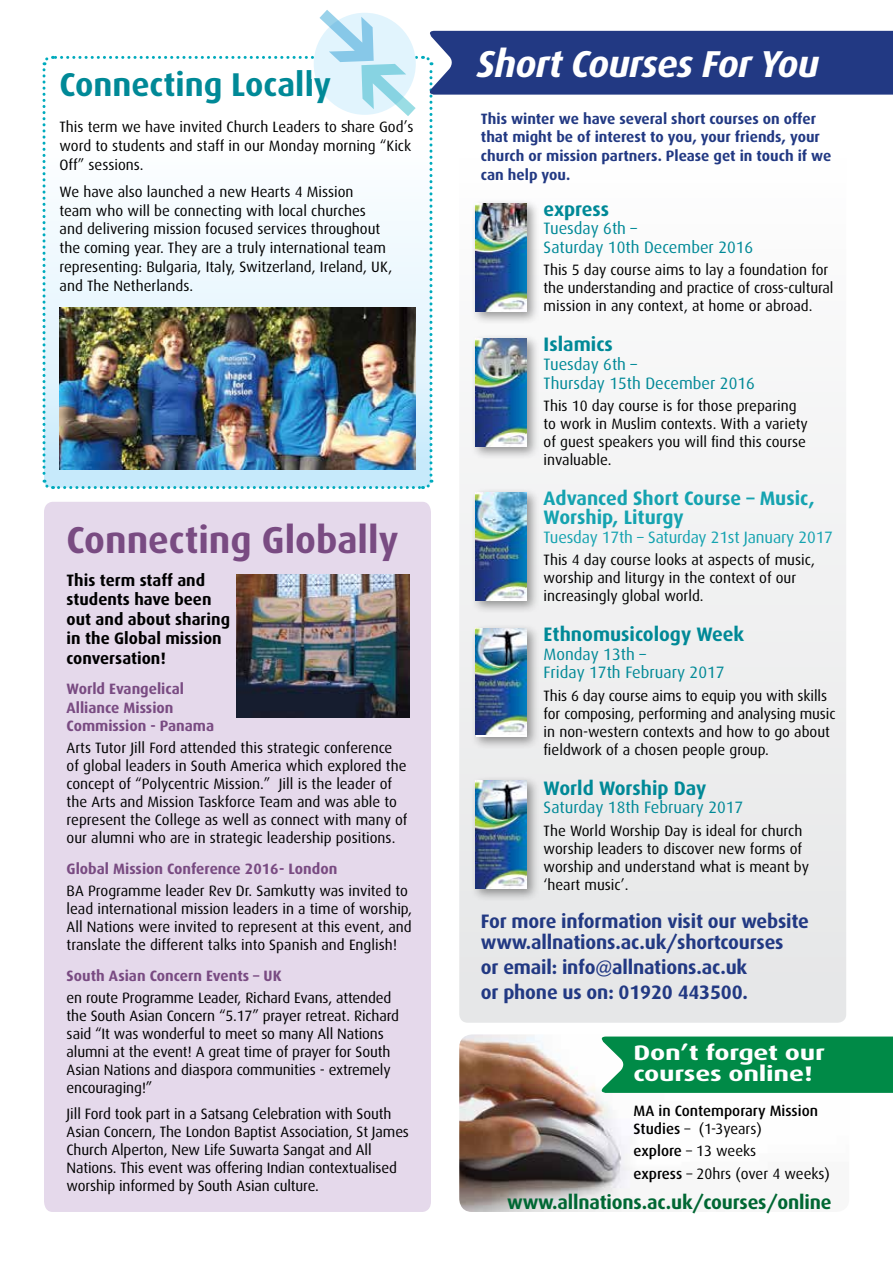
<style>
.page{position:relative;width:893px;height:1263px;background:#fff}
.page>*{position:absolute;margin:0;border:0;box-sizing:border-box;transform-origin:0 0}
.t1{font:italic 700 37.5px "Dax";letter-spacing:-.02em;color:#fff}
.t2{font:700 37.5px "Dax";color:#794b82}
.t3{font:700 33px "Dax";color:#008997}
.t4{font:700 21px/21px "Dax";letter-spacing:-.01em;color:#fff;scale:1.3 1}
.t5{font:700 19.5px/21px "Dax";letter-spacing:-.01em;color:#223983}
.t6{font:700 19.5px "Dax";color:#008997}
.t7{font:700 19.5px/18.8px "Dax";color:#15a3b0}
.t8{font:700 19.5px "Dax";letter-spacing:-.01em;color:#006733}
.t9{font:16.5px/18.8px "Dax";color:#008997}
.t10{font:700 16.5px/19.5px "Dax";color:#000}
.t11{font:16.5px "Dax";letter-spacing:-.01em;color:#15a3b0}
.t12{font:15px/18px "Dax";color:#000}
.t13{font:700 15px/18.8px "Dax";color:#223983}
.t14{font:700 15px/18px "Dax";color:#794b82}
.t15{font:500 15px/18px "Dax";color:#000}
.s1{font-weight:400}
.s2{font-weight:500}
</style>
<div class="page">
<div style="left:44px;top:502px;width:387px;height:710px;background:#e5d9eb"></div>
<div style="left:459px;top:491px;width:387px;height:532px;background:#eceded"></div>
<img style="left:237px;top:574px;width:172px;height:144px">
<div style="left:471px;top:487px;width:69px;height:127px;background:#000;opacity:.4"></div>
<img style="left:476px;top:492px;width:51px;height:108px">
<div style="left:471px;top:624px;width:69px;height:126px;background:#000;opacity:.4"></div>
<img style="left:476px;top:628px;width:51px;height:107px">
<div style="left:471px;top:776px;width:69px;height:126px;background:#000;opacity:.4"></div>
<img style="left:476px;top:780px;width:51px;height:108px">
<img style="left:459px;top:1034px;width:171px;height:178px">
<svg style="left:598px;top:1036px;width:295px;height:57px;background:#0e9051"></svg>
<img style="left:42px;top:13px;width:851px;height:478px">
<h2 class="t3" style="left:60px;top:66px;width:273px">Connecting Locally</h2>
<p class="t12" style="left:60px;top:118px;width:356px;line-height:18.8px">This term we have invited Church Leaders to share God’s word to students and staff in our Monday morning “Kick<br>Off” sessions.</p>
<p class="t12" style="left:60px;top:182px;width:334px;line-height:18.8px">We have also launched a new Hearts 4 Mission<br>team who will be connecting with local churches and delivering mission focused services throughout the coming year. They are a truly international team representing: Bulgaria, Italy, Switzerland, Ireland, UK, and The Netherlands.</p>
<h1 class="t2" style="left:67px;top:519px;width:333px">Connecting Globally</h1>
<p class="t10" style="left:67px;top:570px;width:165px">This term staff and students have been out and about sharing in the Global mission conversation!</p>
<p class="t14" style="left:67px;top:680px;width:149px">World Evangelical<br>Alliance Mission<br>Commission - Panama</p>
<p class="t12" style="left:67px;top:739px;width:342px">Arts Tutor Jill Ford attended this strategic conference of global leaders in South America which explored the concept of “Polycentric Mission.” Jill is the leader of the Arts and Mission Taskforce Team and was able to represent the College as well as connect with many of our alumni who are in strategic leadership positions.</p>
<p class="t14" style="left:67px;top:859px;width:272px">Global Mission Conference 2016- London</p>
<p class="t12" style="left:67px;top:882px;width:347px">BA Programme leader Rev Dr. Samkutty was invited to lead international mission leaders in a time of worship, All Nations were invited to represent at this event, and translate the different talks into Spanish and English!</p>
<p class="t14" style="left:67px;top:966px;width:216px">South Asian Concern Events – UK</p>
<p class="t12" style="left:67px;top:989px;width:334px">en route Programme Leader, Richard Evans, attended the South Asian Concern “5.17” prayer retreat. Richard said “It was wonderful to meet so many All Nations alumni at the event! A great time of prayer for South Asian Nations and diaspora communities - extremely encouraging!”</p>
<p class="t12" style="left:67px;top:1105px;width:344px">Jill Ford took part in a Satsang Celebration with South Asian Concern, The London Baptist Association, St James Church Alperton, New Life Suwarta Sangat and All Nations. This event was offering Indian contextualised worship informed by South Asian culture.</p>
<h1 class="t1" style="left:477px;top:42px;width:344px">Short Courses For You</h1>
<p class="t13" style="left:481px;top:109px;width:352px">This winter we have several short courses on offer that might be of interest to you, your friends, your church or mission partners. Please get in touch if we can help you.</p>
<h3 class="t6" style="left:544px;top:198px;width:67px">express</h3>
<p class="t9" style="left:544px;top:219px;width:211px">Tuesday 6th –<br>Saturday 10th December 2016</p>
<p class="t12" style="left:544px;top:261px;width:291px">This 5 day course aims to lay a foundation for the understanding and practice of cross-cultural mission in any context, at home or abroad.</p>
<h3 class="t6" style="left:544px;top:333px;width:71px">Islamics</h3>
<p class="t9" style="left:544px;top:355px;width:213px">Tuesday 6th –<br>Thursday 15th December 2016</p>
<p class="t12" style="left:544px;top:397px;width:266px">This 10 day course is for those preparing to work in Muslim contexts. With a variety of guest speakers you will find this course invaluable.</p>
<h3 class="t7" style="left:544px;top:489px;width:273px">Advanced Short Course – Music,<br>Worship, Liturgy</h3>
<p class="t11" style="left:544px;top:528px;width:291px">Tuesday 17th – Saturday 21st January 2017</p>
<p class="t12" style="left:544px;top:551px;width:273px">This 4 day course looks at aspects of music, worship and liturgy in the context of our increasingly global world.</p>
<h3 class="t6" style="left:544px;top:623px;width:202px">Ethnomusicology Week</h3>
<p class="t9" style="left:544px;top:645px;width:182px">Monday 13th –<br>Friday 17th February 2017</p>
<p class="t12" style="left:544px;top:686px;width:293px">This 6 day course aims to equip you with skills for composing, performing and analysing music in non-western contexts and how to go about fieldwork of a chosen people group.</p>
<h3 class="t6" style="left:544px;top:777px;width:164px">World Worship Day</h3>
<p class="t9" style="left:544px;top:798px;width:201px">Saturday 18th February 2017</p>
<p class="t12" style="left:544px;top:821px;width:267px">The World Worship Day is ideal for church worship leaders to discover new forms of worship and understand what is meant by ‘heart music’.</p>
<h3 class="t5" style="left:481px;top:910px;width:330px">For more information visit our website www.allnations.ac.uk/shortcourses</h3>
<h3 class="t5" style="left:481px;top:955px;width:269px;line-height:25.2px">or email: info@allnations.ac.uk or phone us on: 01920 443500.</h3>
<h3 class="t4" style="left:634px;top:1042px;width:149px">Don’t forget our courses online!</h3>
<p class="t15" style="left:634px;top:1102px;width:186px">MA in Contemporary Mission<br>Studies <span class="s1">– (1-3years)</span></p>
<p class="t12" style="left:634px;top:1140px;width:198px;line-height:22.2px"><span class="s2">explore</span> – 13 weeks<br><span class="s2">express</span> – 20hrs (over 4 weeks)</p>
<h3 class="t8" style="left:507px;top:1191px;width:326px">www.allnations.ac.uk/courses/online</h3>
</div>
